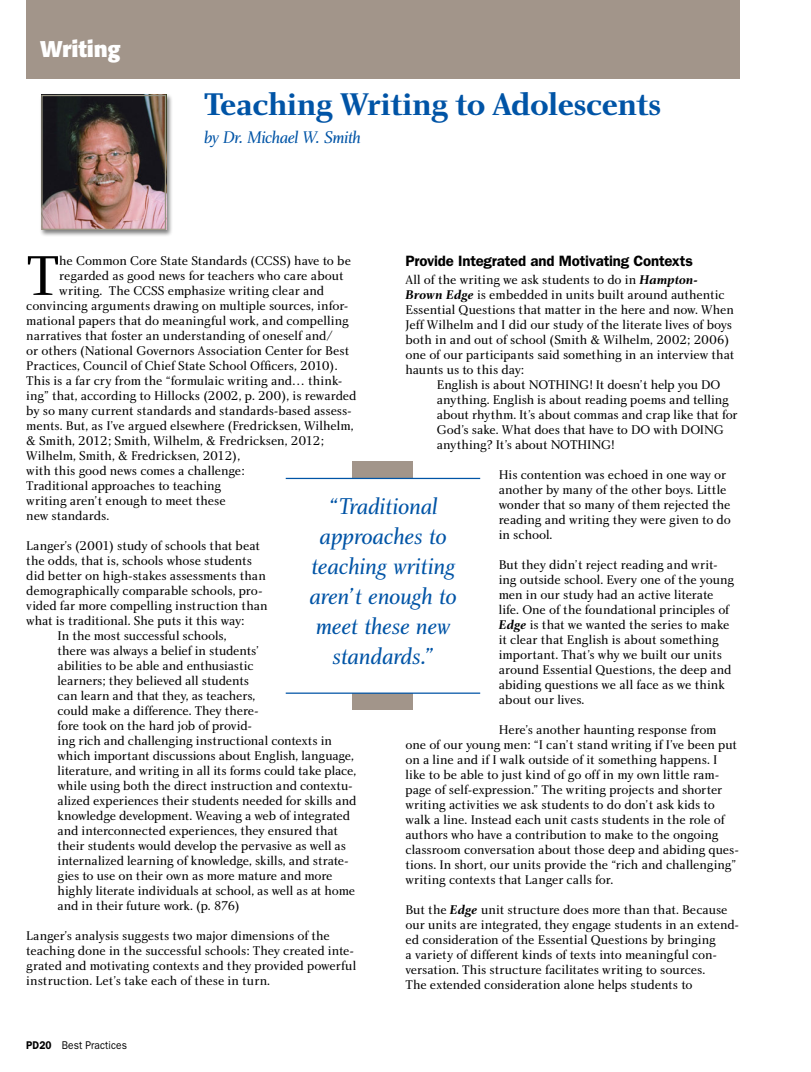
<style>
.page{position:relative;width:811px;height:1072px;background:#fff}
.page>*{position:absolute;margin:0;border:0;box-sizing:border-box;transform-origin:0 0}
.t1{font:58.12px "Charlotte Book Plain";color:#000}
.t2{font:32.5px "Charlotte Bold Plain";letter-spacing:-.02em;color:#0054a6}
.t3{font:23.75px/30px "Charlotte Book Italic Plain";letter-spacing:-.01em;color:#0054a6;text-align:center}
.t4{font:700 22.5px "Formata";letter-spacing:-.005em;color:#fff}
.t5{font:17.5px "Charlotte Book Italic Plain";letter-spacing:-.03em;color:#0054a6}
.t6{font:600 15px "Franklin Gothic LT";letter-spacing:-.01em;color:#000}
.t7{font:13.12px/15px "Charlotte Book Plain";letter-spacing:-.01em;color:#000}
.t8{font:11.25px "Franklin Gothic LT";letter-spacing:.01em;color:#000;scale:.9 1}
.s1{font-family:"Charlotte Bold Italic Plain"}
.s2{font-weight:600}
</style>
<div class="page">
<div style="left:26px;top:0;width:713px;height:79px;background:#a2958a"></div>
<div style="left:40px;top:93px;width:133px;height:144px;background:#000;opacity:.5"></div>
<img style="left:43px;top:97px;width:121px;height:131px">
<div style="left:41px;top:95px;width:125px;height:135px;border:1px solid #989482"></div>
<div style="left:353px;top:461px;width:60px;height:17px;background:#a2958a"></div>
<hr style="left:285px;top:478px;width:195px;height:1px;background:#0054a6">
<div style="left:353px;top:693px;width:60px;height:17px;background:#a2958a"></div>
<hr style="left:285px;top:692px;width:195px;height:2px;background:#0054a6">
<p class="t4" style="left:40px;top:35px;width:82px">Writing</p>
<p class="t2" style="left:204px;top:85px;width:459px">Teaching Writing to Adolescents</p>
<p class="t5" style="left:204px;top:127px;width:158px">by Dr. Michael W. Smith</p>
<p class="t1" style="left:26px;top:241px;width:35px">T</p>
<p class="t7" style="left:59px;top:253px;width:293px">he Common Core State Standards (CCSS) have to be</p>
<p class="t6" style="left:405px;top:252px;width:289px">Provide Integrated and Motivating Contexts</p>
<p class="t7" style="left:405px;top:272px;width:294px">All of the writing we ask students to do in <span class="s1">Hampton-</span></p>
<p class="t7" style="left:405px;top:287px;width:320px"><span class="s1">Brown Edge</span> is embedded in units built around authentic</p>
<p class="t7" style="left:405px;top:302px;width:330px">Essential Questions that matter in the here and now. When</p>
<p class="t7" style="left:405px;top:317px;width:328px">Jeff Wilhelm and I did our study of the literate lives of boys</p>
<p class="t7" style="left:405px;top:332px;width:325px">both in and out of school (Smith &amp; Wilhelm, 2002; 2006)</p>
<p class="t7" style="left:405px;top:347px;width:330px">one of our participants said something in an interview that</p>
<p class="t7" style="left:405px;top:362px;width:120px">haunts us to this day:</p>
<p class="t7" style="left:436px;top:377px;width:285px">English is about NOTHING! It doesn’t help you DO</p>
<p class="t7" style="left:436px;top:392px;width:293px">anything. English is about reading poems and telling</p>
<p class="t7" style="left:436px;top:407px;width:302px">about rhythm. It’s about commas and crap like that for</p>
<p class="t7" style="left:436px;top:422px;width:288px">God’s sake. What does that have to DO with DOING</p>
<p class="t7" style="left:436px;top:437px;width:179px">anything? It’s about NOTHING!</p>
<p class="t7" style="left:498px;top:467px;width:233px">His contention was echoed in one way or another by many of the other boys. Little wonder that so many of them rejected the reading and writing they were given to do in school.</p>
<p class="t7" style="left:498px;top:557px;width:237px">But they didn’t reject reading and writ&shy;ing outside school. Every one of the young men in our study had an active literate life. One of the foundational principles of <span class="s1">Edge</span> is that we wanted the series to make it clear that English is about something important. That’s why we built our units around Essential Questions, the deep and abiding questions we all face as we think about our lives.</p>
<p class="t7" style="left:405px;top:722px;width:335px;text-indent:93px">Here’s another haunting response from one of our young men: “I can’t stand writing if I’ve been put on a line and if I walk outside of it something happens. I like to be able to just kind of go off in my own little ram&shy;page of self-expression.” The writing projects and shorter writing activities we ask students to do don’t ask kids to walk a line. Instead each unit casts students in the role of authors who have a contribution to make to the ongoing classroom conversation about those deep and abiding ques&shy;tions. In short, our units provide the “rich and challenging” writing contexts that Langer calls for.</p>
<p class="t7" style="left:405px;top:902px;width:335px">But the <span class="s1">Edge</span> unit structure does more than that. Because our units are integrated, they engage students in an extend&shy;ed consideration of the Essential Questions by bringing<br>a variety of different kinds of texts into meaningful con&shy;versation. This structure facilitates writing to sources.<br>The extended consideration alone helps students to</p>
<p class="t7" style="left:59px;top:268px;width:286px">regarded as good news for teachers who care about</p>
<p class="t7" style="left:59px;top:283px;width:266px">writing. The CCSS emphasize writing clear and</p>
<p class="t7" style="left:26px;top:298px;width:323px">convincing arguments drawing on multiple sources, infor-</p>
<p class="t7" style="left:26px;top:313px;width:324px">mational papers that do meaningful work, and compelling</p>
<p class="t7" style="left:26px;top:328px;width:307px">narratives that foster an understanding of oneself and/</p>
<p class="t7" style="left:26px;top:343px;width:324px">or others (National Governors Association Center for Best</p>
<p class="t7" style="left:26px;top:358px;width:312px">Practices, Council of Chief State School Officers, 2010).</p>
<p class="t7" style="left:26px;top:373px;width:317px">This is a far cry from the “formulaic writing and… think-</p>
<p class="t7" style="left:26px;top:388px;width:331px">ing” that, according to Hillocks (2002, p. 200), is rewarded</p>
<p class="t7" style="left:26px;top:403px;width:327px">by so many current standards and standards-based assess-</p>
<p class="t7" style="left:26px;top:418px;width:329px">ments. But, as I’ve argued elsewhere (Fredricksen, Wilhelm,</p>
<p class="t7" style="left:26px;top:433px;width:299px">&amp; Smith, 2012; Smith, Wilhelm, &amp; Fredricksen, 2012;</p>
<p class="t7" style="left:26px;top:448px;width:215px">Wilhelm, Smith, &amp; Fredricksen, 2012),</p>
<p class="t7" style="left:26px;top:463px;width:220px">with this good news comes a challenge:</p>
<p class="t7" style="left:26px;top:478px;width:196px">Traditional approaches to teaching</p>
<p class="t7" style="left:26px;top:493px;width:201px">writing aren’t enough to meet these</p>
<p class="t7" style="left:26px;top:508px;width:84px">new standards.</p>
<p class="t7" style="left:26px;top:538px;width:235px">Langer’s (2001) study of schools that beat</p>
<p class="t7" style="left:26px;top:553px;width:227px">the odds, that is, schools whose students</p>
<p class="t7" style="left:26px;top:568px;width:241px">did better on high-stakes assessments than</p>
<p class="t7" style="left:26px;top:583px;width:238px">demographically comparable schools, pro-</p>
<p class="t7" style="left:26px;top:598px;width:243px">vided far more compelling instruction than</p>
<p class="t7" style="left:26px;top:613px;width:219px">what is traditional. She puts it this way:</p>
<p class="t7" style="left:58px;top:628px;width:170px">In the most successful schools,</p>
<p class="t7" style="left:58px;top:643px;width:203px">there was always a belief in students’</p>
<p class="t7" style="left:58px;top:658px;width:197px">abilities to be able and enthusiastic</p>
<p class="t7" style="left:58px;top:673px;width:193px">learners; they believed all students</p>
<p class="t7" style="left:58px;top:688px;width:199px">can learn and that they, as teachers,</p>
<p class="t7" style="left:58px;top:703px;width:202px">could make a difference. They there-</p>
<p class="t7" style="left:58px;top:718px;width:196px">fore took on the hard job of provid-</p>
<p class="t7" style="left:58px;top:733px;width:276px">ing rich and challenging instructional contexts in</p>
<p class="t7" style="left:58px;top:748px;width:298px">which important discussions about English, language,</p>
<p class="t7" style="left:58px;top:763px;width:300px">literature, and writing in all its forms could take place,</p>
<p class="t7" style="left:58px;top:778px;width:296px">while using both the direct instruction and contextu-</p>
<p class="t7" style="left:58px;top:793px;width:300px">alized experiences their students needed for skills and</p>
<p class="t7" style="left:58px;top:808px;width:294px">knowledge development. Weaving a web of integrated</p>
<p class="t7" style="left:58px;top:823px;width:282px">and interconnected experiences, they ensured that</p>
<p class="t7" style="left:58px;top:838px;width:290px">their students would develop the pervasive as well as</p>
<p class="t7" style="left:58px;top:853px;width:292px">internalized learning of knowledge, skills, and strate-</p>
<p class="t7" style="left:58px;top:868px;width:276px">gies to use on their own as more mature and more</p>
<p class="t7" style="left:58px;top:883px;width:299px">highly literate individuals at school, as well as at home</p>
<p class="t7" style="left:58px;top:898px;width:183px">and in their future work. (p. 876)</p>
<p class="t7" style="left:26px;top:928px;width:331px">Langer’s analysis suggests two major dimensions of the teaching done in the successful schools: They created inte&shy;grated and motivating contexts and they provided powerful instruction. Let’s take each of these in turn.</p>
<p class="t3" style="left:309px;top:490px;width:149px">“Traditional approaches to teaching writing aren’t enough to meet these new standards.”</p>
<p class="t8" style="left:26px;top:1039px;width:113px"><span class="s2">PD20</span> Best Practices</p>
</div>
